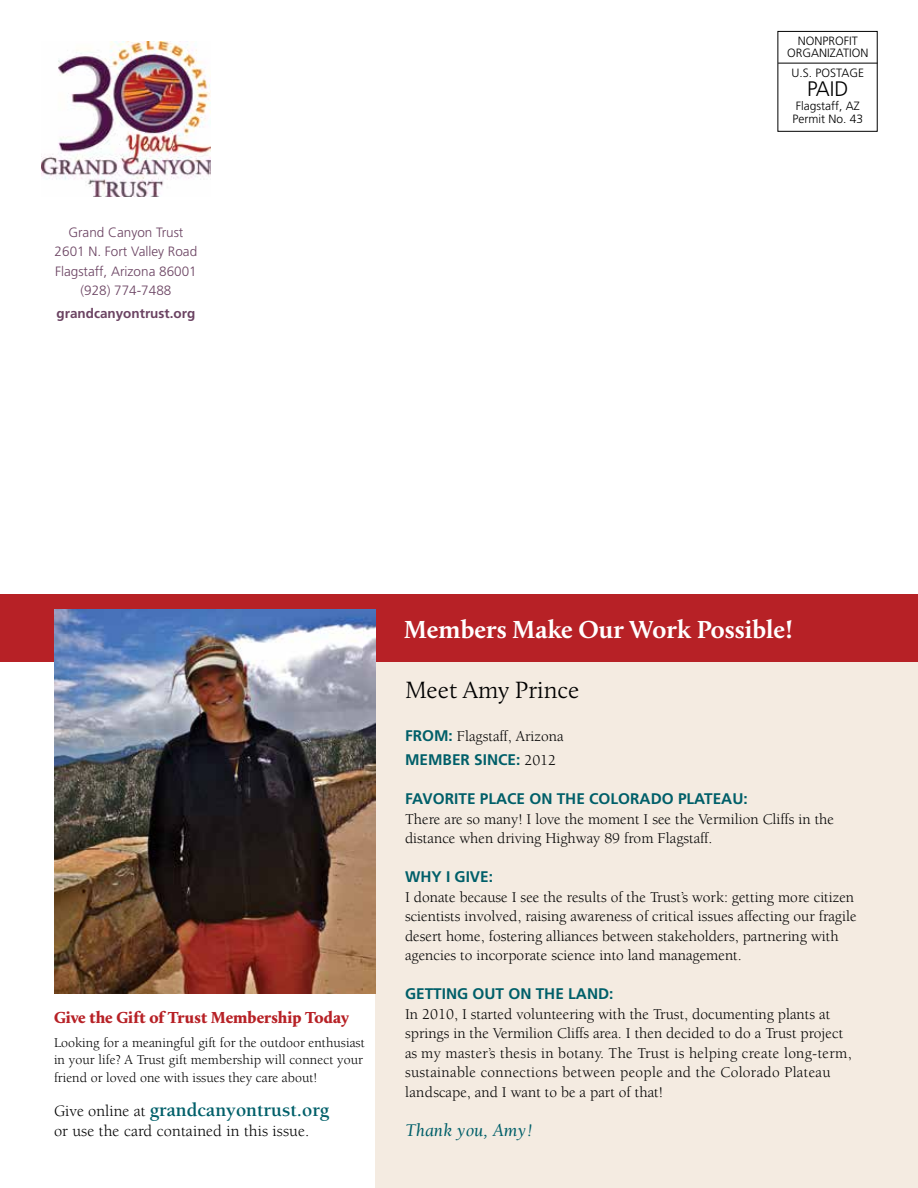
<style>
.page{position:relative;width:918px;height:1188px;background:#fff}
.page>*{position:absolute;margin:0;border:0;box-sizing:border-box;transform-origin:0 0}
.t1{font:700 25.5px "Calluna";color:#fff}
.t2{font:300 24.3px "Calluna";color:#000}
.t3{font:300 21px "Frutiger";color:#000}
.t4{font:700 19.5px "Berkeley";color:#005f69}
.t5{font:italic 18.3px "Berkeley";color:#005f69}
.t6{font:900 16.5px "Calluna";letter-spacing:-.005em;color:#b72126}
.t7{font:500 16.5px "Berkeley";color:#000}
.t8{font:16.35px "Berkeley";letter-spacing:.005em;color:#000}
.t9{font:15.3px/19.5px "Berkeley";color:#000}
.t10{font:700 15.3px "Frutiger";color:#005f69}
.t11{font:13.8px/17.5px "Berkeley";color:#000}
.t12{font:300 13.5px/19.5px "Frutiger";color:#6b4362;text-align:center}
.t13{font:700 13.5px "Frutiger";color:#6b4362}
.t14{font:300 12px/12px "Frutiger";color:#000;text-align:center}
.s1{font-weight:400;font-size:16.35px;color:#000}
.s2{font-family:"Frutiger";font-weight:700;color:#005f69}
.s3{font-family:"Berkeley";font-weight:400;color:#000}
</style>
<div class="page">
<img style="left:41px;top:41px;width:169px;height:155px">
<div style="left:778px;top:31px;width:100px;height:101px;border:1px solid #000"></div>
<hr style="left:778px;top:63px;width:100px;height:1px;background:#000">
<div style="left:376px;top:645px;width:542px;height:543px;background:#f4ebe1"></div>
<div style="left:0;top:594px;width:918px;height:68px;background:#b72126"></div>
<img style="left:54px;top:610px;width:321px;height:384px">
<p class="t12" style="left:55px;top:222px;width:144px">Grand Canyon Trust<br>2601 N. Fort Valley Road<br>Flagstaff, Arizona 86001 (928) 774-7488</p>
<p class="t13" style="left:57px;top:305px;width:140px">grandcanyontrust.org</p>
<p class="t14" style="left:787px;top:35px;width:83px">NONPROFIT<br>ORGANIZATION</p>
<p class="t14" style="left:792px;top:67px;width:74px">U.S. POSTAGE</p>
<h3 class="t3" style="left:807px;top:77px;width:43px">PAID</h3>
<p class="t14" style="left:792px;top:99px;width:72px;line-height:13.5px;text-align:left">Flagstaff, AZ<br>Permit No. 43</p>
<p class="t6" style="left:54px;top:1007px;width:296px">Give the Gift of Trust Membership Today</p>
<p class="t11" style="left:54px;top:1034px;width:312px">Looking for a meaningful gift for the outdoor enthusiast in your life? A Trust gift membership will connect your friend or loved one with issues they care about!</p>
<p class="t4" style="left:54px;top:1099px;width:277px"><span class="s1">Give online at</span> grandcanyontrust.org</p>
<p class="t8" style="left:54px;top:1123px;width:257px">or use the card contained in this issue.</p>
<p class="t7" style="left:81px;top:1132px;width:19px">32</p>
<h1 class="t1" style="left:404px;top:613px;width:390px">Members Make Our Work Possible!</h1>
<h2 class="t2" style="left:405px;top:675px;width:176px">Meet Amy Prince</h2>
<p class="t9" style="left:405px;top:727px;width:160px"><span class="s2">FROM:</span> Flagstaff, Arizona</p>
<p class="t10" style="left:405px;top:751px;width:153px">MEMBER SINCE: <span class="s3">2012</span></p>
<p class="t10" style="left:405px;top:790px;width:344px">FAVORITE PLACE ON THE COLORADO PLATEAU:</p>
<p class="t9" style="left:405px;top:810px;width:431px">There are so many! I love the moment I see the Vermilion Cliffs in the distance when driving Highway 89 from Flagstaff.</p>
<p class="t10" style="left:405px;top:868px;width:90px">WHY I GIVE:</p>
<p class="t9" style="left:405px;top:888px;width:453px">I donate because I see the results of the Trust’s work: getting more citizen scientists involved, raising awareness of critical issues affecting our fragile desert home, fostering alliances between stakeholders, partnering with agencies to incorporate science into land management.</p>
<p class="t10" style="left:405px;top:985px;width:210px">GETTING OUT ON THE LAND:</p>
<p class="t9" style="left:405px;top:1005px;width:448px">In 2010, I started volunteering with the Trust, documenting plants at springs in the Vermilion Cliffs area. I then decided to do a Trust project as my master’s thesis in botany. The Trust is helping create long-term, sustainable connections between people and the Colorado Plateau landscape, and I want to be a part of that!</p>
<p class="t5" style="left:405px;top:1120px;width:129px">Thank you, Amy!</p>
</div>
